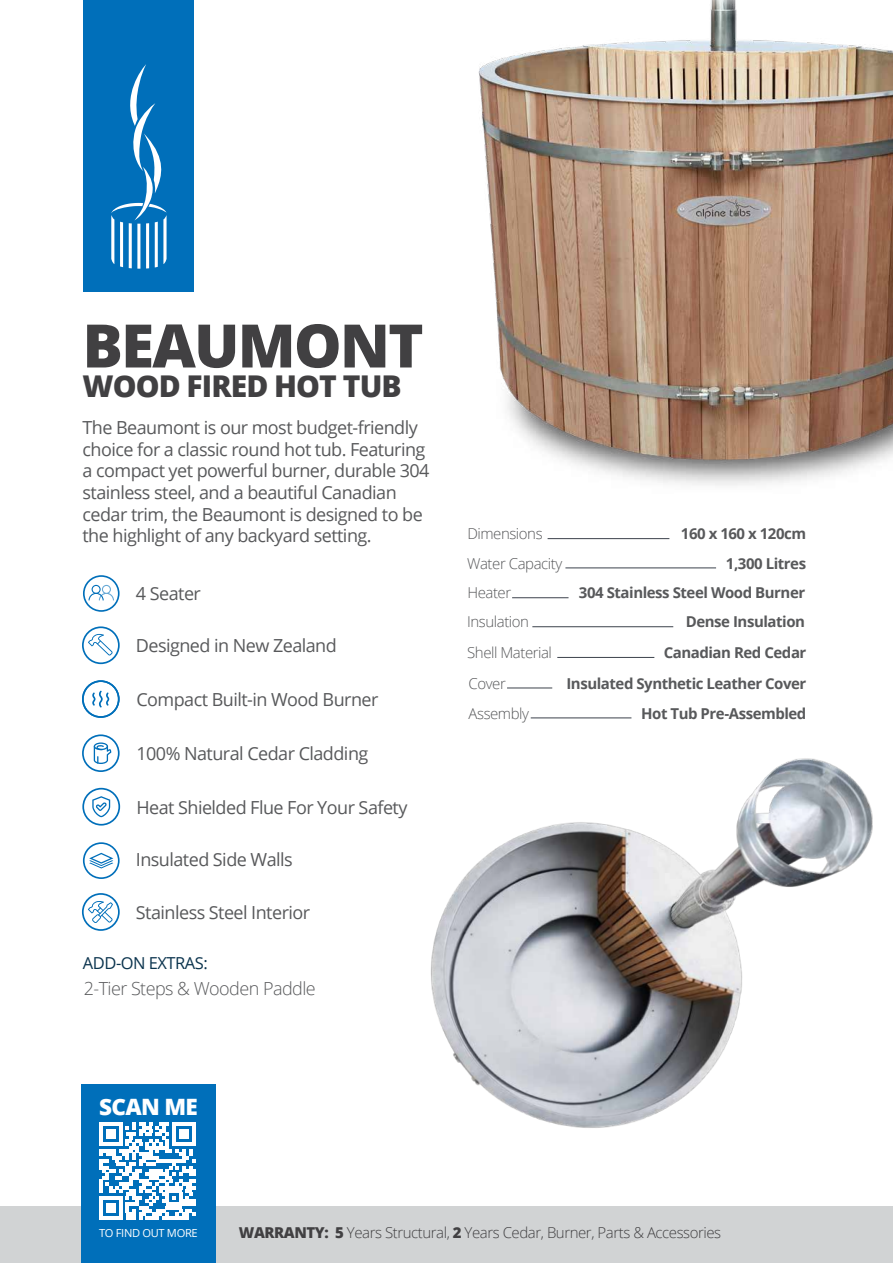
<style>
.page{position:relative;width:893px;height:1263px;background:#fff}
.page>*{position:absolute;margin:0;border:0;box-sizing:border-box;transform-origin:0 0}
.t1{font:800 60px "Open Sans";letter-spacing:-.03em;color:#414042}
.t2{font:800 30px "Open Sans";letter-spacing:-.03em;color:#414042}
.t3{font:800 22.5px "Open Sans";letter-spacing:-.03em;color:#fff}
.t4{font:18px/21.6px "Open Sans";letter-spacing:-.03em;color:#58595b}
.t5{font:300 18px "Open Sans";letter-spacing:-.03em;color:#58595b}
.t6{font:16.5px "Open Sans";letter-spacing:-.03em;color:#0b344e}
.t7{font:700 15px/29.8px "Open Sans";letter-spacing:-.03em;color:#58595b;text-align:right}
.t8{font:300 15px/29.8px "Open Sans";letter-spacing:-.03em;color:#58595b}
.t9{font:300 15px "Open Sans";letter-spacing:-.03em;color:#414042}
.t10{font:11.1px "Open Sans";letter-spacing:-.03em;color:#fff}
.s1{font-weight:800}
</style>
<div class="page">
<div style="left:0;top:1206px;width:893px;height:57px;background:#d1d3d4"></div>
<div style="left:81px;top:1084px;width:135px;height:179px;background:#006fba"></div>
<img style="left:431px;top:758px;width:442px;height:370px">
<img style="left:478px;top:0;width:415px;height:486px">
<div style="left:84px;top:0;width:110px;height:291px;background:#006fba"></div>
<hr style="left:548px;top:538px;width:121px;height:1px;background:#3c424c">
<hr style="left:565px;top:568px;width:151px;height:1px;background:#3c424c">
<hr style="left:512px;top:597px;width:56px;height:1px;background:#3c424c">
<hr style="left:507px;top:688px;width:45px;height:1px;background:#3c424c">
<hr style="left:531px;top:718px;width:100px;height:1px;background:#3c424c">
<hr style="left:532px;top:626px;width:141px;height:1px;background:#3c424c">
<hr style="left:557px;top:657px;width:97px;height:1px;background:#3c424c">
<svg style="left:82px;top:626px;width:38px;height:38px"></svg>
<svg style="left:82px;top:734px;width:38px;height:38px"></svg>
<svg style="left:82px;top:680px;width:38px;height:38px"></svg>
<svg style="left:83px;top:842px;width:37px;height:37px"></svg>
<svg style="left:82px;top:788px;width:38px;height:37px"></svg>
<svg style="left:82px;top:893px;width:38px;height:38px"></svg>
<svg style="left:83px;top:575px;width:37px;height:37px"></svg>
<svg style="left:99px;top:1123px;width:97px;height:96px"></svg>
<hr style="left:99px;top:1216px;width:23px;height:3px;background:#fff">
<div style="left:106px;top:1202px;width:10px;height:10px;background:#fff"></div>
<svg style="left:111px;top:64px;width:56px;height:205px"></svg>
<h1 class="t1" style="left:82px;top:300px;width:343px">BEAUMONT</h1>
<h2 class="t2" style="left:82px;top:363px;width:321px">WOOD FIRED HOT TUB</h2>
<p class="t4" style="left:82px;top:416px;width:349px">The Beaumont is our most budget-friendly choice for a classic round hot tub. Featuring a compact yet powerful burner, durable 304 stainless steel, and a beautiful Canadian cedar trim, the Beaumont is designed to be the highlight of any backyard setting.</p>
<p class="t4" style="left:136px;top:583px;width:66px">4 Seater</p>
<p class="t4" style="left:136px;top:634px;width:202px">Designed in New Zealand</p>
<p class="t4" style="left:136px;top:688px;width:243px">Compact Built-in Wood Burner</p>
<p class="t4" style="left:136px;top:742px;width:233px">100% Natural Cedar Cladding</p>
<p class="t4" style="left:136px;top:796px;width:272px">Heat Shielded Flue For Your Safety</p>
<p class="t4" style="left:136px;top:848px;width:158px">Insulated Side Walls</p>
<p class="t4" style="left:136px;top:901px;width:176px">Stainless Steel Interior</p>
<p class="t6" style="left:83px;top:952px;width:126px">ADD-ON EXTRAS:</p>
<p class="t5" style="left:84px;top:976px;width:234px">2-Tier Steps &amp; Wooden Paddle</p>
<p class="t8" style="left:467px;top:518px;width:97px">Dimensions<br>Water Capacity</p>
<p class="t7" style="left:681px;top:518px;width:127px">160 x 160 x 120cm<br>1,300 Litres</p>
<p class="t8" style="left:467px;top:578px;width:45px">Heater</p>
<p class="t7" style="left:579px;top:578px;width:228px">304 Stainless Steel Wood Burner</p>
<p class="t8" style="left:467px;top:607px;width:63px">Insulation</p>
<p class="t7" style="left:686px;top:607px;width:121px">Dense Insulation</p>
<p class="t8" style="left:467px;top:637px;width:86px">Shell Material</p>
<p class="t7" style="left:664px;top:637px;width:144px">Canadian Red Cedar</p>
<p class="t8" style="left:469px;top:668px;width:62px">Cover<br>Assembly</p>
<p class="t7" style="left:566px;top:668px;width:241px">Insulated Synthetic Leather Cover<br>Hot Tub Pre-Assembled</p>
<p class="t3" style="left:99px;top:1089px;width:100px">SCAN ME</p>
<p class="t10" style="left:99px;top:1225px;width:100px">TO FIND OUT MORE</p>
<p class="t9" style="left:239px;top:1222px;width:484px"><span class="s1">WARRANTY: 5</span> Years Structural, <span class="s1">2</span> Years Cedar, Burner, Parts &amp; Accessories</p>
</div>
